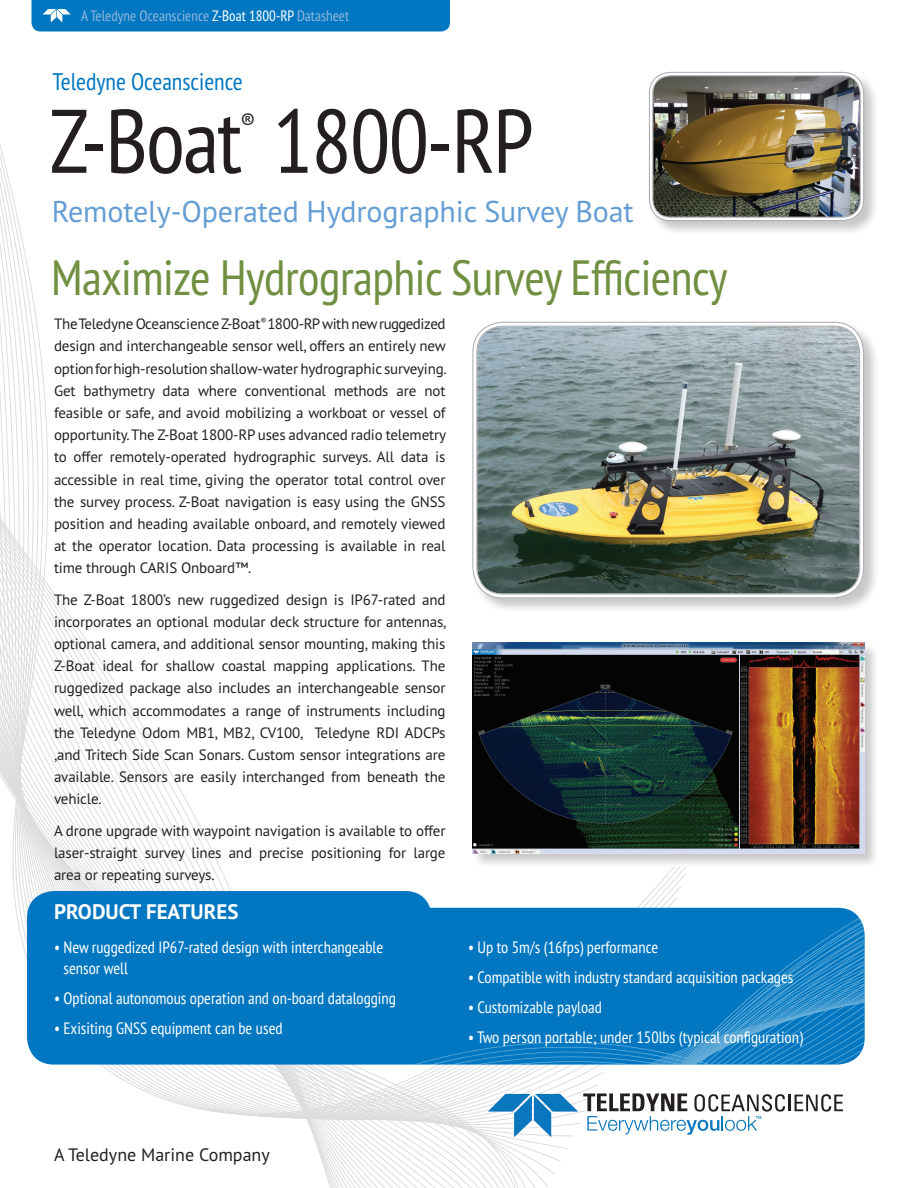
<style>
.page{position:relative;width:918px;height:1188px;background:#fff}
.page>*{position:absolute;margin:0;border:0;box-sizing:border-box;transform-origin:0 0}
.front_product_name{font:condensed 90px "PT Sans Pro";letter-spacing:-.02em;color:#231f20}
.headline{font:condensed 49.5px "PT Sans Pro";letter-spacing:-.01em;color:#708f40}
.front_product_subhea{font:30px "PT Sans Pro";letter-spacing:-.005em;color:#639dd4}
.front_product_name-2{font:condensed 26.25px "PT Sans Pro";color:#231f20}
.top_front_company_na{font:condensed 24px "PT Sans Pro";color:#0077c0}
.features_head{font:700 21px "PT Sans Pro";color:#fff}
.telmarco{font:18px "PT Sans Pro";color:#231f20}
.feature_bullets{font:condensed 16.5px/21px "PT Sans Pro";color:#fff}
.body_text{font:15px/22.2px "PT Sans Pro";letter-spacing:-.01em;color:#231f20;text-align:justify}
.top_tab_front{font:condensed 15px "PT Sans Pro";color:#94b7e0}
.s1{color:#fff}
</style>
<div class="page">
<svg style="left:0;top:277px;width:470px;height:911px"></svg>
<div style="left:32px;top:0;width:418px;height:32px;background:#0077c0"></div>
<hr style="left:788px;top:1095px;width:3px;height:16px;background:#231f20">
<svg style="left:795px;top:1094px;width:48px;height:18px"></svg>
<svg style="left:488px;top:1093px;width:297px;height:44px"></svg>
<div style="left:27px;top:891px;width:405px;height:153px;background:#0077c0;border-radius:27px"></div>
<div style="left:27px;top:908px;width:838px;height:157px;background:#0077c0;border-radius:27px"></div>
<svg style="left:225px;top:908px;width:640px;height:157px"></svg>
<div style="left:649px;top:72px;width:231px;height:165px;background:#231f20;opacity:.25"></div>
<img style="left:651px;top:74px;width:211px;height:145px">
<div style="left:649px;top:72px;width:215px;height:149px;border:4px solid #fff;border-radius:19px"></div>
<div style="left:649px;top:72px;width:215px;height:149px;border:1px solid #a8a9ad;border-radius:21px"></div>
<div style="left:652px;top:75px;width:209px;height:143px;border:1px solid #a8a9ad;border-radius:18px"></div>
<div style="left:472px;top:321px;width:407px;height:293px;background:#231f20;opacity:.25"></div>
<img style="left:475px;top:324px;width:387px;height:272px">
<div style="left:472px;top:322px;width:392px;height:276px;border:5px solid #fff;border-radius:28px"></div>
<div style="left:473px;top:322px;width:391px;height:276px;border:1px solid #a8a9ad;border-radius:30px"></div>
<div style="left:476px;top:326px;width:384px;height:268px;border:1px solid #a8a9ad;border-radius:26px"></div>
<div style="left:472px;top:642px;width:408px;height:227px;background:#231f20;opacity:.25"></div>
<img style="left:472px;top:643px;width:392px;height:210px">
<p class="top_tab_front" style="left:81px;top:6px;width:270px">A Teledyne Oceanscience <span class="s1">Z-Boat 1800-RP</span> Datasheet</p>
<p class="top_front_company_na" style="left:52px;top:66px;width:192px">Teledyne Oceanscience</p>
<p class="front_product_name" style="left:50px;top:83px;width:486px">Z-Boat 1800-RP</p>
<p class="front_product_name-2" style="left:240px;top:106px;width:17px">®</p>
<p class="front_product_subhea" style="left:52px;top:192px;width:583px">Remotely-Operated Hydrographic Survey Boat</p>
<p class="headline" style="left:51px;top:245px;width:678px">Maximize Hydrographic Survey Efficiency</p>
<p class="body_text" style="left:54px;top:312px;width:394px">The Teledyne Oceanscience Z-Boat<sup>®</sup> 1800-RP with new ruggedized design and interchangeable sensor well, offers an entirely new option for high-resolution shallow-water hydrographic surveying.<br>Get bathymetry data where conventional methods are not feasible or safe, and avoid mobilizing a workboat or vessel of opportunity. The Z-Boat 1800-RP uses advanced radio telemetry to offer remotely-operated hydrographic surveys. All data is accessible in real time, giving the operator total control over the survey process. Z-Boat navigation is easy using the GNSS position and heading available onboard, and remotely viewed at the operator location. Data processing is available in real time through CARIS Onboard™.</p>
<p class="body_text" style="left:54px;top:588px;width:394px">The Z-Boat 1800’s new ruggedized design is IP67-rated and incorporates an optional modular deck structure for antennas, optional camera, and additional sensor mounting, making this Z-Boat ideal for shallow coastal mapping applications. The ruggedized package also includes an interchangeable sensor well, which accommodates a range of instruments including the Teledyne Odom MB1, MB2, CV100, Teledyne RDI ADCPs ,and Tritech Side Scan Sonars. Custom sensor integrations are available. Sensors are easily interchanged from beneath the vehicle.</p>
<p class="body_text" style="left:54px;top:819px;width:393px">A drone upgrade with waypoint navigation is available to offer laser-straight survey lines and precise positioning for large area or repeating surveys.</p>
<p class="features_head" style="left:54px;top:898px;width:186px">PRODUCT FEATURES</p>
<p class="feature_bullets" style="left:63px;top:936px;width:321px;text-indent:-9px">• New ruggedized IP67-rated design with interchangeable sensor well</p>
<p class="feature_bullets" style="left:54px;top:987px;width:343px">• Optional autonomous operation and on-board datalogging</p>
<p class="feature_bullets" style="left:54px;top:1017px;width:230px">• Exisiting GNSS equipment can be used</p>
<p class="telmarco" style="left:54px;top:1143px;width:217px">A Teledyne Marine Company</p>
<p class="feature_bullets" style="left:468px;top:936px;width:192px">• Up to 5m/s (16fps) performance</p>
<p class="feature_bullets" style="left:468px;top:966px;width:327px">• Compatible with industry standard acquisition packages</p>
<p class="feature_bullets" style="left:468px;top:996px;width:135px">• Customizable payload</p>
<p class="feature_bullets" style="left:468px;top:1026px;width:336px">• Two person portable; under 150lbs (typical configuration)</p>
</div>
